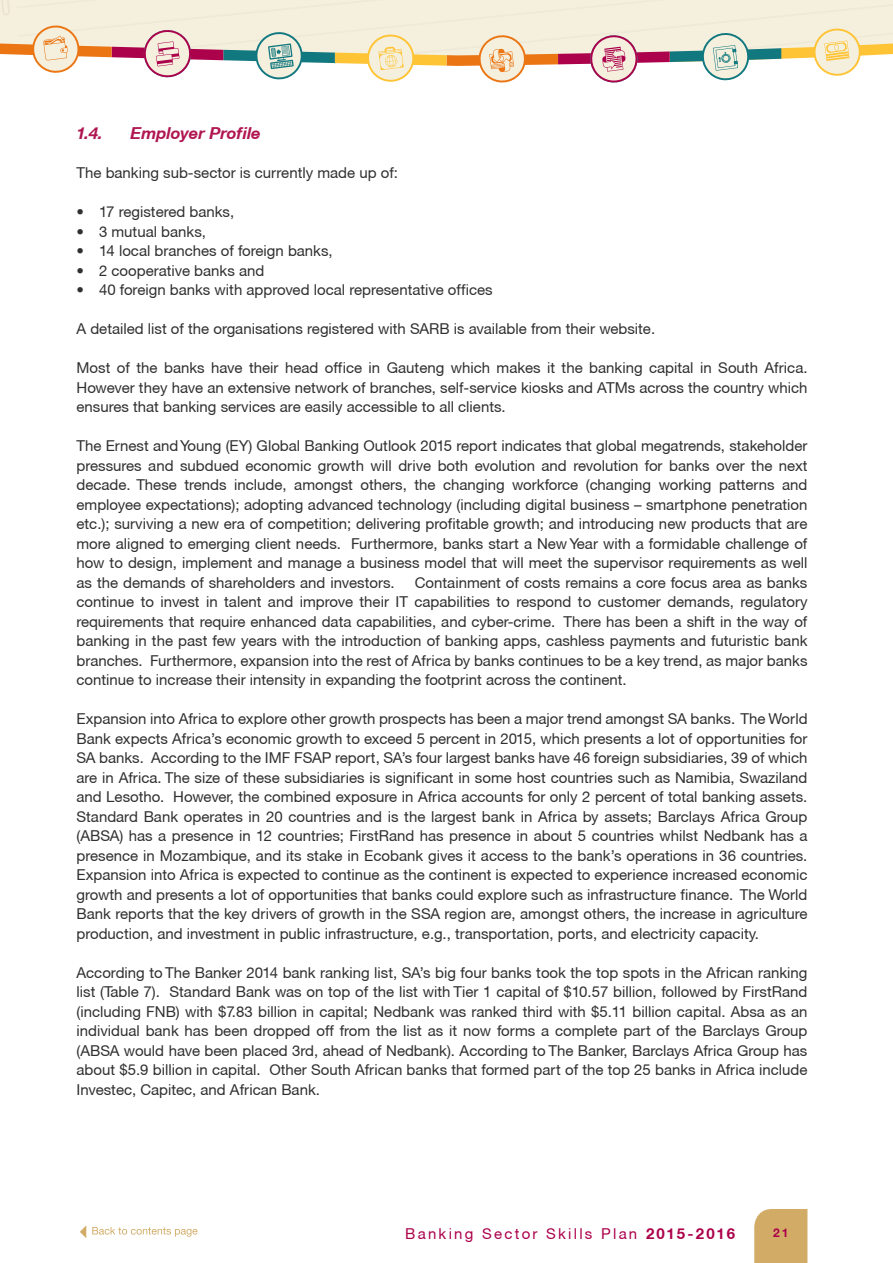
<style>
.page{position:relative;width:893px;height:1263px;background:#fff}
.page>*{position:absolute;margin:0;border:0;box-sizing:border-box;transform-origin:0 0}
.main_copy{font:italic 700 16.5px "Helvetica Neue CE";color:#b01651}
.main_copy-2{font:15px/19.5px "Helvetica Neue CE";color:#312f30;text-align:justify}
.t1{font:15px "Helvetica Neue CE";letter-spacing:.15em;color:#ac014b}
.t2{font:700 12px "Helvetica Neue";color:#ac014b}
.s1{font-weight:700}
</style>
<div class="page">
<svg style="left:0;top:0;width:893px;height:83px"></svg>
<div style="left:754px;top:1209px;width:53px;height:54px;background:#d2ac66"></div>
<svg style="left:80px;top:1226px;width:6px;height:12px"></svg>
<svg style="left:92px;top:1227px;width:106px;height:10px"></svg>
<p class="main_copy" style="left:76px;top:123px;width:28px">1.4.</p>
<p class="main_copy" style="left:131px;top:123px;width:132px">Employer Profile</p>
<p class="main_copy-2" style="left:76px;top:163px;width:323px">The banking sub-sector is currently made up of:</p>
<p class="main_copy-2" style="left:76px;top:202px;width:159px">• 17 registered banks,</p>
<p class="main_copy-2" style="left:76px;top:222px;width:131px">• 3 mutual banks,</p>
<p class="main_copy-2" style="left:76px;top:241px;width:258px">• 14 local branches of foreign banks,</p>
<p class="main_copy-2" style="left:76px;top:261px;width:189px">• 2 cooperative banks and</p>
<p class="main_copy-2" style="left:76px;top:280px;width:418px">• 40 foreign banks with approved local representative offices</p>
<p class="main_copy-2" style="left:76px;top:319px;width:580px">A detailed list of the organisations registered with SARB is available from their website.</p>
<p class="main_copy-2" style="left:76px;top:358px;width:733px">Most of the banks have their head office in Gauteng which makes it the banking capital in South Africa.<br>However they have an extensive network of branches, self-service kiosks and ATMs across the country which ensures that banking services are easily accessible to all clients.</p>
<p class="main_copy-2" style="left:76px;top:436px;width:732px">The Ernest and Young (EY) Global Banking Outlook 2015 report indicates that global megatrends, stakeholder pressures and subdued economic growth will drive both evolution and revolution for banks over the next decade. These trends include, amongst others, the changing workforce (changing working patterns and employee expectations); adopting advanced technology (including digital business – smartphone penetration etc.); surviving a new era of competition; delivering profitable growth; and introducing new products that are more aligned to emerging client needs. Furthermore, banks start a New Year with a formidable challenge of how to design, implement and manage a business model that will meet the supervisor requirements as well as the demands of shareholders and investors.</p>
<p class="main_copy-2" style="left:76px;top:573px;width:732px;text-indent:338px">Containment of costs remains a core focus area as banks continue to invest in talent and improve their IT capabilities to respond to customer demands, regulatory requirements that require enhanced data capabilities, and cyber-crime. There has been a shift in the way of banking in the past few years with the introduction of banking apps, cashless payments and futuristic bank branches. Furthermore, expansion into the rest of Africa by banks continues to be a key trend, as major banks continue to increase their intensity in expanding the footprint across the continent.</p>
<p class="main_copy-2" style="left:76px;top:709px;width:733px">Expansion into Africa to explore other growth prospects has been a major trend amongst SA banks. The World Bank expects Africa’s economic growth to exceed 5 percent in 2015, which presents a lot of opportunities for SA banks. According to the IMF FSAP report, SA’s four largest banks have 46 foreign subsidiaries, 39 of which are in Africa. The size of these subsidiaries is significant in some host countries such as Namibia, Swaziland and Lesotho. However, the combined exposure in Africa accounts for only 2 percent of total banking assets.<br>Standard Bank operates in 20 countries and is the largest bank in Africa by assets; Barclays Africa Group (ABSA) has a presence in 12 countries; FirstRand has presence in about 5 countries whilst Nedbank has a presence in Mozambique, and its stake in Ecobank gives it access to the bank’s operations in 36 countries.<br>Expansion into Africa is expected to continue as the continent is expected to experience increased economic growth and presents a lot of opportunities that banks could explore such as infrastructure finance. The World Bank reports that the key drivers of growth in the SSA region are, amongst others, the increase in agriculture production, and investment in public infrastructure, e.g., transportation, ports, and electricity capacity.</p>
<p class="main_copy-2" style="left:76px;top:963px;width:733px">According to The Banker 2014 bank ranking list, SA’s big four banks took the top spots in the African ranking list (Table 7). Standard Bank was on top of the list with Tier 1 capital of $10.57 billion, followed by FirstRand (including FNB) with $7.83 billion in capital; Nedbank was ranked third with $5.11 billion capital. Absa as an individual bank has been dropped off from the list as it now forms a complete part of the Barclays Group (ABSA would have been placed 3rd, ahead of Nedbank). According to The Banker, Barclays Africa Group has about $5.9 billion in capital. Other South African banks that formed part of the top 25 banks in Africa include Investec, Capitec, and African Bank.</p>
<p class="t1" style="left:405px;top:1225px;width:331px">Banking Sector Skills Plan <span class="s1">2015-2016</span></p>
<p class="t2" style="left:773px;top:1223px;width:17px">21</p>
</div>
